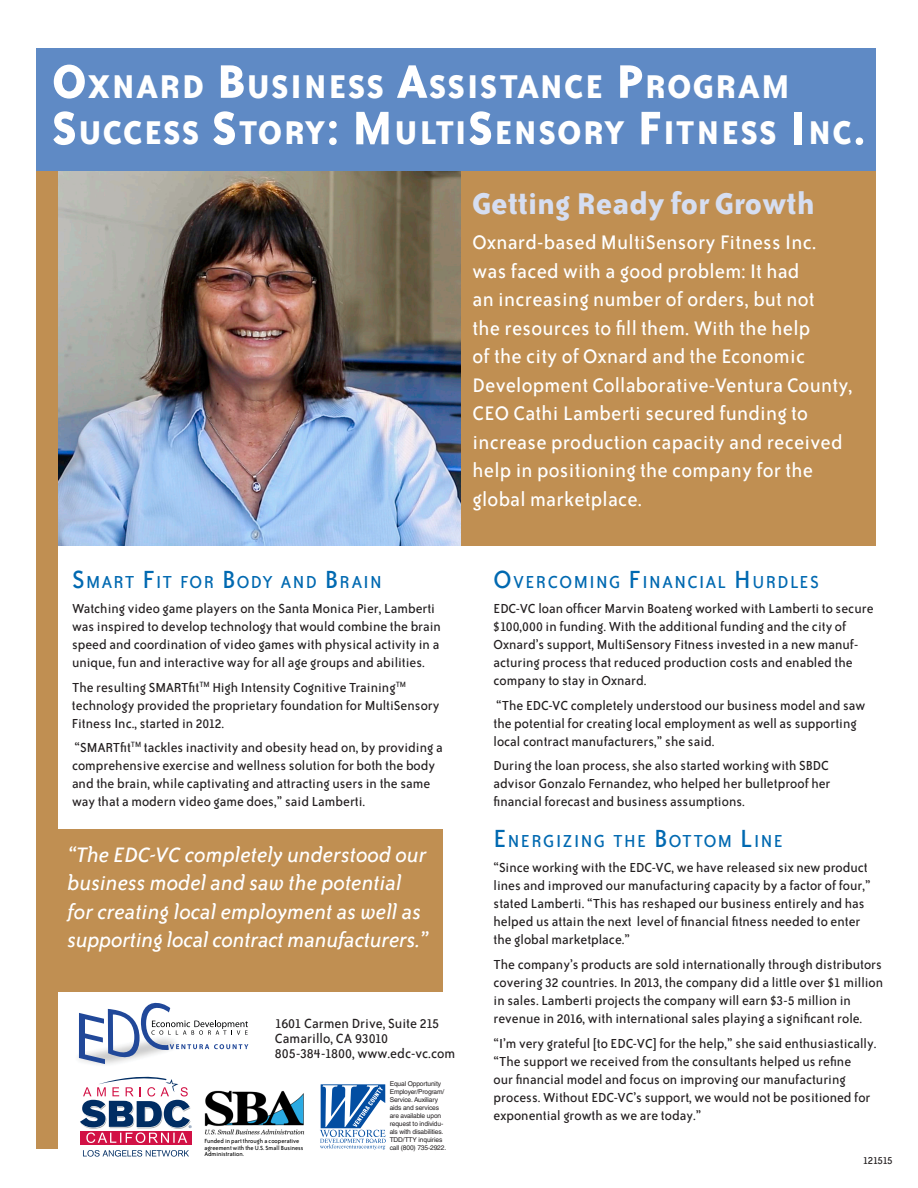
<style>
.page{position:relative;width:918px;height:1188px;background:#fff}
.page>*{position:absolute;margin:0;border:0;box-sizing:border-box;transform-origin:0 0}
.t1{font:700 37.8px/46.5px "Bailey Sans ITC";letter-spacing:.045em;color:#fff}
.t2{font:700 34.5px "Bailey Sans ITC";color:#d6def1}
.t3{font:italic 24px/28.5px "Bailey Sans ITC";color:#fff}
.t4{font:22.5px/28.5px "Bailey Sans ITC";letter-spacing:.01em;color:#fff}
.t5{font:19.95px "Bailey Sans ITC";letter-spacing:.07em;color:#0069b1}
.t6{font:19.95px "Bailey Sans ITC";letter-spacing:.045em;color:#0069b1}
.t7{font:15.3px/15.3px "Bailey Sans ITC";color:#231f20}
.t8{font:15px/18px "Bailey Sans ITC";color:#231f20}
.t9{font:12px "Bailey Sans ITC";letter-spacing:-.06em;color:#231f20}
.t10{font:6.75px/6.8px "Bailey Sans ITC";color:#000}
.t11{font:6.6px/7.9px "Helvetica";letter-spacing:-.02em;color:#231f20}
.s1{font-size:54px}
.s2{font-size:28.5px}
</style>
<div class="page">
<div style="left:453px;top:169px;width:423px;height:377px;background:#c08f52"></div>
<img style="left:58px;top:171px;width:403px;height:375px">
<svg style="left:79px;top:1003px;width:169px;height:61px"></svg>
<div style="left:37px;top:58px;width:21px;height:1091px;background:#c08f52"></div>
<div style="left:37px;top:48px;width:839px;height:123px;background:#5f8ac5"></div>
<div style="left:57px;top:829px;width:386px;height:163px;background:#c08f52"></div>
<div style="left:80px;top:1131px;width:112px;height:13px;background:#d21145"></div>
<svg style="left:83px;top:1150px;width:106px;height:7px"></svg>
<svg style="left:80px;top:1077px;width:112px;height:66px"></svg>
<img style="left:204px;top:1090px;width:101px;height:45px">
<svg style="left:320px;top:1084px;width:66px;height:66px"></svg>
<h1 class="t1" style="left:52px;top:63px;width:815px"><span class="s1">O</span>XNARD <span class="s1">B</span>USINESS <span class="s1">A</span>SSISTANCE <span class="s1">P</span>ROGRAM<br><span class="s1">S</span>UCCESS <span class="s1">S</span>TORY<span class="s1">: M</span> ULTI<span class="s1">S</span>ENSORY <span class="s1">F</span>ITNESS <span class="s1">I</span> NC<span class="s1">.</span></h1>
<h2 class="t2" style="left:473px;top:185px;width:344px">Getting Ready for Growth</h2>
<p class="t4" style="left:473px;top:229px;width:382px">Oxnard-based MultiSensory Fitness Inc. was faced with a good problem: It had<br>an increasing number of orders, but not<br>the resources to fill them. With the help<br>of the city of Oxnard and the Economic Development Collaborative-Ventura County, CEO Cathi Lamberti secured funding to increase production capacity and received help in positioning the company for the global marketplace.</p>
<h3 class="t6" style="left:72px;top:572px;width:311px"><span class="s2">S</span>MART <span class="s2">F</span>IT FOR <span class="s2">B</span>ODY AND <span class="s2">B</span>RAIN</h3>
<p class="t8" style="left:72px;top:600px;width:371px">Watching video game players on the Santa Monica Pier, Lamberti was inspired to develop technology that would combine the brain speed and coordination of video games with physical activity in a unique, fun and interactive way for all age groups and abilities.</p>
<p class="t8" style="left:72px;top:678px;width:369px">The resulting SMARTfit<sup>TM</sup> High Intensity Cognitive Training<sup>TM </sup>technology provided the proprietary foundation for MultiSensory<br>Fitness Inc., started in 2012.</p>
<p class="t8" style="left:72px;top:739px;width:372px">“SMARTfit<sup>TM</sup> tackles inactivity and obesity head on, by providing a comprehensive exercise and wellness solution for both the body and the brain, while captivating and attracting users in the same way that a modern video game does,” said Lamberti.</p>
<h3 class="t3" style="left:68px;top:840px;width:363px">“The EDC-VC completely understood our business model and saw the potential for creating local employment as well as supporting local contract manufacturers.”</h3>
<p class="t7" style="left:275px;top:1016px;width:182px">1601 Carmen Drive, Suite 215<br>Camarillo, CA 93010<br>805-384-1800, www.edc-vc.com</p>
<p class="t10" style="left:204px;top:1137px;width:101px">Funded in part through a cooperative agreement with the U.S. Small Business<br>Administration.</p>
<p class="t11" style="left:390px;top:1080px;width:58px">Equal Opportunity<br>Employer/Program/<br>Service. Auxiliary aids and services are available upon request to individu&shy;als with disabilities.<br>TDD/TTY inquiries call (800) 735-2922.</p>
<h3 class="t5" style="left:494px;top:572px;width:327px"><span class="s2">O</span>VERCOMING <span class="s2">F</span>INANCIAL <span class="s2">H</span>URDLES</h3>
<p class="t8" style="left:494px;top:600px;width:381px">EDC-VC loan officer Marvin Boateng worked with Lamberti to secure $100,000 in funding. With the additional funding and the city of Oxnard’s support, MultiSensory Fitness invested in a new manuf&shy;acturing process that reduced production costs and enabled the company to stay in Oxnard.</p>
<p class="t8" style="left:494px;top:696px;width:373px">“The EDC-VC completely understood our business model and saw the potential for creating local employment as well as supporting local contract manufacturers,” she said.</p>
<p class="t8" style="left:494px;top:757px;width:339px;text-align:justify">During the loan process, she also started working with SBDC advisor Gonzalo Fernandez, who helped her bulletproof her financial forecast and business assumptions.</p>
<h3 class="t5" style="left:494px;top:831px;width:291px"><span class="s2">E</span>NERGIZING THE <span class="s2">B</span>OTTOM <span class="s2">L</span>INE</h3>
<p class="t8" style="left:494px;top:859px;width:379px">“Since working with the EDC-VC, we have released six new product lines and improved our manufacturing capacity by a factor of four,” stated Lamberti. “This has reshaped our business entirely and has helped us attain the next level of financial fitness needed to enter the global marketplace.”</p>
<p class="t8" style="left:494px;top:956px;width:391px">The company’s products are sold internationally through distributors covering 32 countries. In 2013, the company did a little over $1 million in sales. Lamberti projects the company will earn $3-5 million in revenue in 2016, with international sales playing a significant role.</p>
<p class="t8" style="left:494px;top:1034px;width:384px">“I’m very grateful [to EDC-VC] for the help,” she said enthusiastically. “The support we received from the consultants helped us refine<br>our financial model and focus on improving our manufacturing process. Without EDC-VC’s support, we would not be positioned for exponential growth as we are today.”</p>
<p class="t9" style="left:863px;top:1155px;width:31px">121515</p>
</div>
